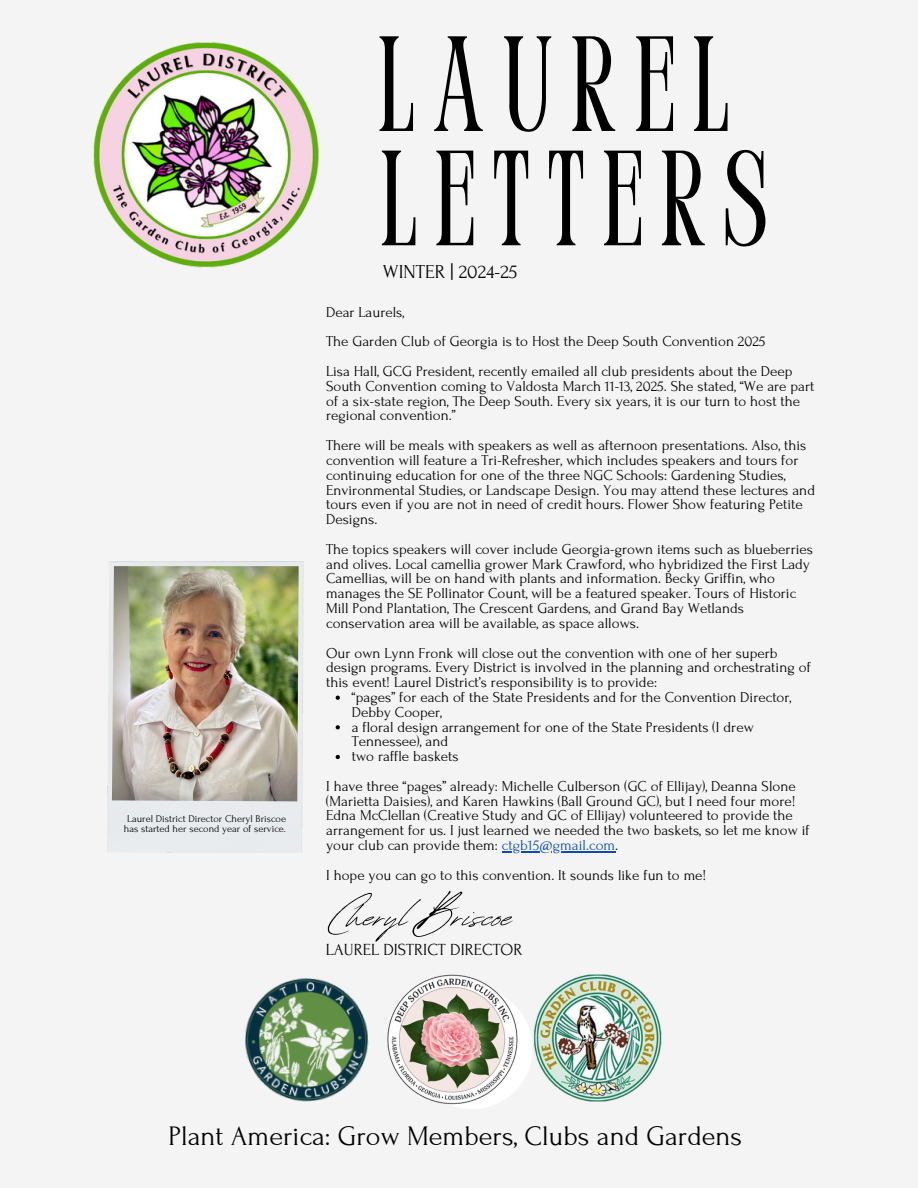
<style>
.page{position:relative;width:918px;height:1188px;background:#f3f4f3}
.page>*{position:absolute;margin:0;border:0;box-sizing:border-box;transform-origin:0 0}
.t1{font:condensed 135.15px/114.3px "Perandoryv 2";letter-spacing:.14em;color:#000001}
.t2{font:52.2px "Revive 80 Signature";color:#000001}
.t3{font:28.2px "Forum";color:#000001}
.t4{font:19.8px "Forum";color:#000001}
.t5{font:16.95px "Forum";color:#000001}
.t6{font:15.15px/14.9px "Forum";color:#000001}
.t7{font:10.35px "Forum";color:#000001}
.s1{color:#0b4cb4}
</style>
<div class="page">
<img style="left:93px;top:42px;width:226px;height:226px">
<img style="left:245px;top:978px;width:124px;height:124px">
<img style="left:387px;top:974px;width:123px;height:133px">
<img style="left:510px;top:975px;width:152px;height:127px">
<svg style="left:336px;top:696px;width:4px;height:4px"></svg>
<svg style="left:336px;top:725px;width:4px;height:4px"></svg>
<svg style="left:336px;top:755px;width:4px;height:4px"></svg>
<hr style="left:502px;top:851px;width:113px;height:1px;background:#0b4cb4">
<img style="left:112px;top:566px;width:187px;height:235px">
<h1 class="t1" style="left:378px;top:40px;width:390px">LAUREL<br>LETTERS</h1>
<p class="t7" style="left:127px;top:813px;width:160px">Laurel District Director Cheryl Briscoe</p>
<p class="t7" style="left:124px;top:824px;width:164px">has started her second year of service.</p>
<h6 class="t4" style="left:383px;top:261px;width:136px">WINTER | 2024-25</h6>
<h4 class="t6" style="left:326px;top:305px;width:80px">Dear Laurels,</h4>
<p class="t6" style="left:326px;top:334px;width:441px">The Garden Club of Georgia is to Host the Deep South Convention 2025</p>
<h6 class="t6" style="left:326px;top:364px;width:490px">Lisa Hall, GCG President, recently emailed all club presidents about the Deep South Convention coming to Valdosta March 11-13, 2025. She stated, “We are part of a six-state region, The Deep South. Every six years, it is our turn to host the regional convention.”</h6>
<h6 class="t6" style="left:326px;top:438px;width:490px">There will be meals with speakers as well as afternoon presentations. Also, this convention will feature a Tri-Refresher, which includes speakers and tours for continuing education for one of the three NGC Schools: Gardening Studies, Environmental Studies, or Landscape Design. You may attend these lectures and tours even if you are not in need of credit hours. Flower Show featuring Petite Designs.</h6>
<h6 class="t6" style="left:326px;top:542px;width:488px">The topics speakers will cover include Georgia-grown items such as blueberries and olives. Local camellia grower Mark Crawford, who hybridized the First Lady Camellias, will be on hand with plants and information. Becky Griffin, who manages the SE Pollinator Count, will be a featured speaker. Tours of Historic Mill Pond Plantation, The Crescent Gardens, and Grand Bay Wetlands conservation area will be available, as space allows.</h6>
<h6 class="t6" style="left:326px;top:645px;width:486px">Our own Lynn Fronk will close out the convention with one of her superb design programs. Every District is involved in the planning and orchestrating of this event! Laurel District’s responsibility is to provide:</h6>
<h6 class="t6" style="left:352px;top:690px;width:441px">“pages” for each of the State Presidents and for the Convention Director,<br>Debby Cooper,</h6>
<h6 class="t6" style="left:352px;top:720px;width:404px">a floral design arrangement for one of the State Presidents (I drew<br>Tennessee), and</h6>
<p class="t6" style="left:352px;top:749px;width:109px">two raffle baskets</p>
<p class="t6" style="left:326px;top:779px;width:485px">I have three “pages” already: Michelle Culberson (GC of Ellijay), Deanna Slone (Marietta Daisies), and Karen Hawkins (Ball Ground GC), but I need four more!<br>Edna McClellan (Creative Study and GC of Ellijay) volunteered to provide the arrangement for us. I just learned we needed the two baskets, so let me know if your club can provide them: <span class="s1">ctgb15@gmail.com</span>.</p>
<p class="t6" style="left:326px;top:868px;width:382px">I hope you can go to this convention. It sounds like fun to me!</p>
<p class="t2" style="left:329px;top:877px;width:185px">CherylBriscoe</p>
<h2 class="t5" style="left:326px;top:940px;width:198px">LAUREL DISTRICT DIRECTOR</h2>
<p class="t3" style="left:168px;top:1121px;width:575px">Plant America: Grow Members, Clubs and Gardens</p>
</div>
